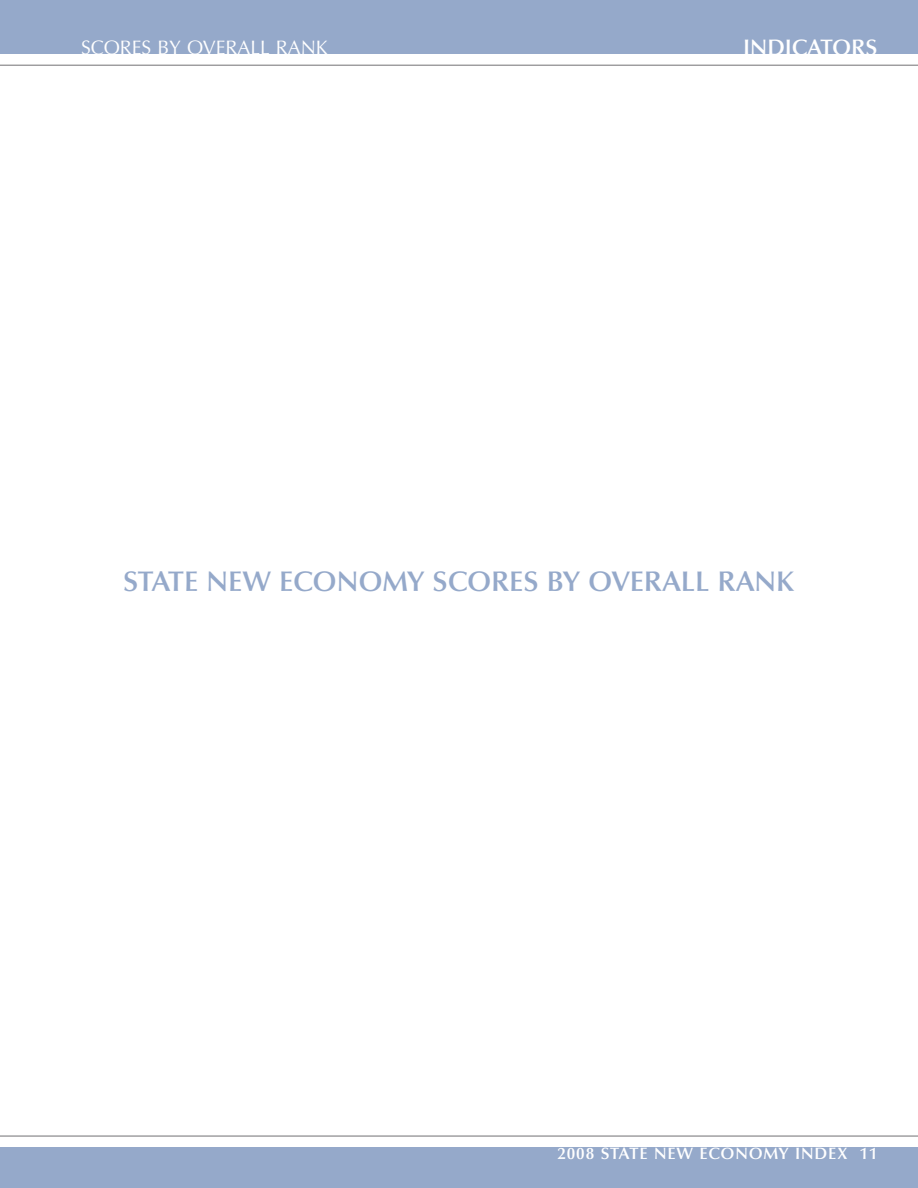
<style>
.page{position:relative;width:918px;height:1188px;background:#fff}
.page>*{position:absolute;margin:0;border:0;box-sizing:border-box;transform-origin:0 0}
.t1{font:600 28.5px "Optima";color:#95a9ca}
.t2{font:600 22.5px "Optima";color:#fff}
.t3{font:19.5px "Optima";color:#fff}
.t4{font:600 16.5px "Optima";letter-spacing:.05em;color:#fff}
</style>
<div class="page">
<div style="left:0;top:1148px;width:918px;height:40px;background:#95a9ca"></div>
<div style="left:0;top:0;width:918px;height:54px;background:#95a9ca"></div>
<hr style="left:0;top:65px;width:918px;height:1px;background:#717073">
<hr style="left:0;top:1136px;width:918px;height:1px;background:#717073">
<p class="t3" style="left:81px;top:40px;width:248px">SCORES BY OVERALL RANK</p>
<p class="t2" style="left:743px;top:38px;width:136px">INDICATORS</p>
<p class="t1" style="left:123px;top:570px;width:673px">STATE NEW ECONOMY SCORES BY OVERALL RANK</p>
<p class="t4" style="left:557px;top:1146px;width:321px">2008 STATE NEW ECONOMY INDEX 11</p>
</div>
